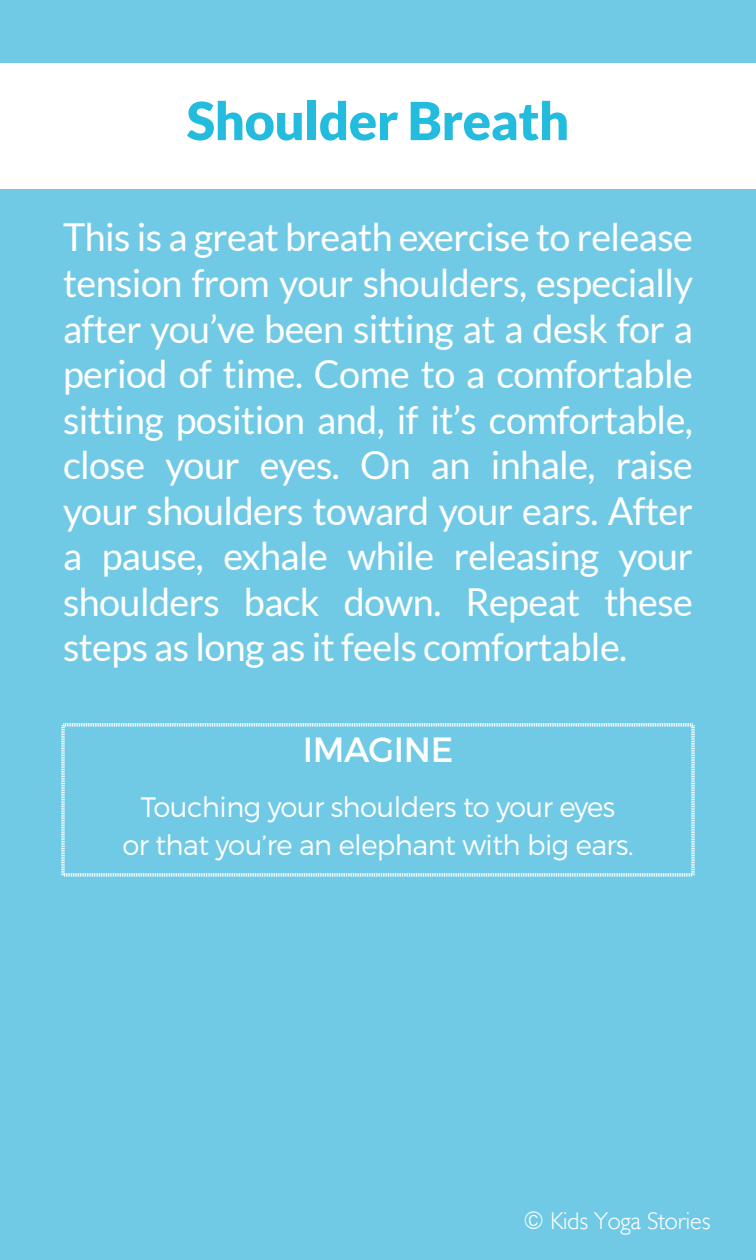
<style>
.page{position:relative;width:756px;height:1260px;background:#71cae5}
.page>*{position:absolute;margin:0;border:0;box-sizing:border-box;transform-origin:0 0}
.t1{font:900 52.5px "Lato";letter-spacing:-.01em;color:#23bcde}
.t2{font:38.5px/45.5px "Lato";letter-spacing:-.015em;color:#fff;text-align:justify}
.t3{font:35px "Montserrat";letter-spacing:-.01em;color:#fff}
.t4{font:300 28px/38.5px "Montserrat";letter-spacing:-.02em;color:#fff;text-align:center}
.t5{font:300 24.5px "Humanist 521 BT";color:#fff}
</style>
<div class="page">
<div style="left:0;top:63px;width:756px;height:126px;background:#fff"></div>
<svg style="left:61px;top:723px;width:634px;height:60px"></svg>
<svg style="left:61px;top:783px;width:634px;height:94px"></svg>
<h1 class="t1" style="left:187px;top:90px;width:384px">Shoulder Breath</h1>
<p class="t2" style="left:63px;top:215px;width:632px">This is a great breath exercise to release tension from your shoulders, especially after you’ve been sitting at a desk for a period of time. Come to a comfortable sitting position and, if it’s comfortable, close your eyes. On an inhale, raise your shoulders toward your ears. After a pause, exhale while releasing your shoulders back down. Repeat these steps as long as it feels comfortable.</p>
<p class="t3" style="left:303px;top:729px;width:152px">IMAGINE</p>
<p class="t4" style="left:122px;top:787px;width:513px">Touching your shoulders to your eyes<br>or that you’re an elephant with big ears.</p>
<p class="t5" style="left:523px;top:1206px;width:189px">© Kids Yoga Stories</p>
</div>
